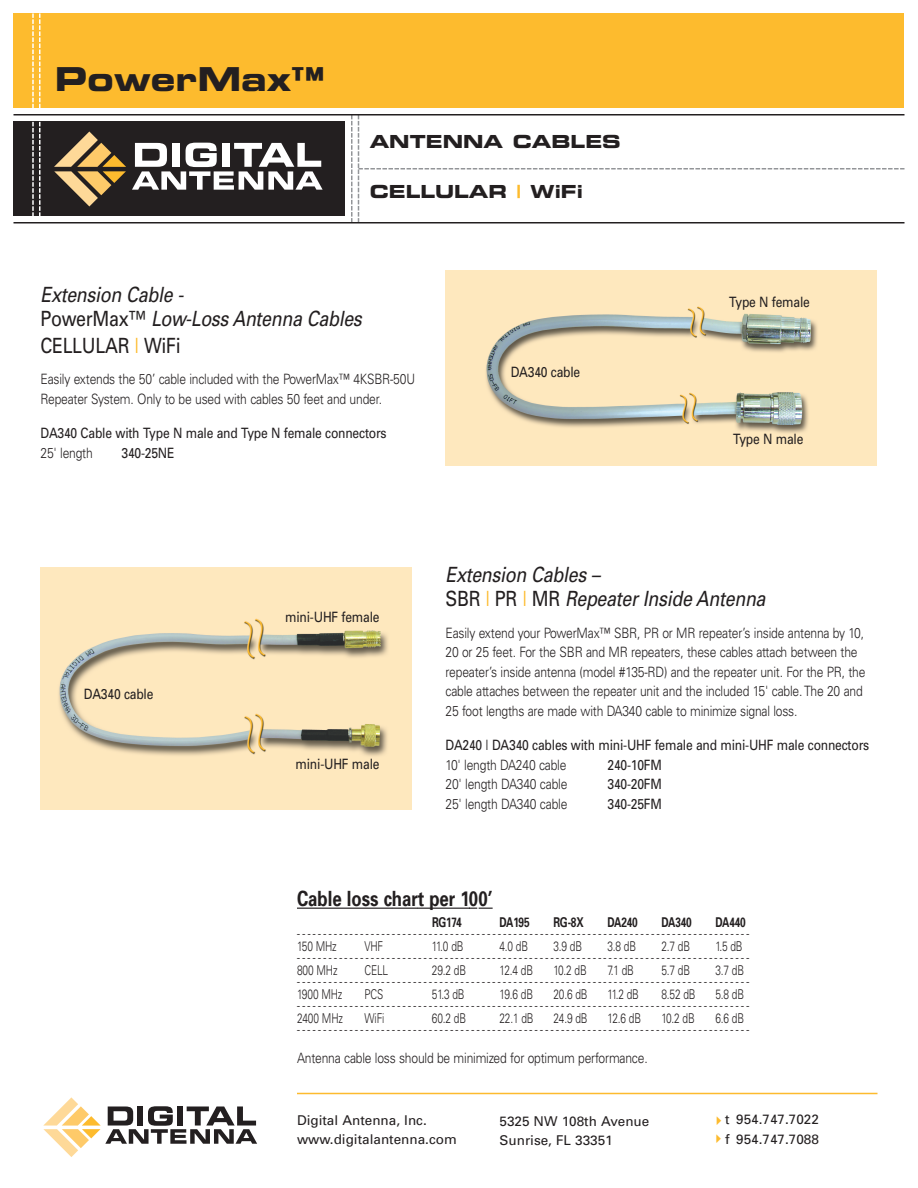
<style>
.page{position:relative;width:918px;height:1188px;background:#fff}
.page>*{position:absolute;margin:0;border:0;box-sizing:border-box;transform-origin:0 0}
.t1{font:33px "Eurostile Bold Extended Two";color:#231f20}
.t2{font:italic 21px/24px "Univers";letter-spacing:-.015em;color:#231f20;scale:.85 1}
.t3{font:700 21px "Univers";color:#231f20;scale:.8 1}
.t4{font:21px "Univers";letter-spacing:-.015em;color:#231f20;scale:.85 1}
.t5{font:18px "Eurostile Bold Extended Two";color:#231f20}
.t6{font:300 14.25px/19.5px "Univers";letter-spacing:-.015em;color:#231f20;scale:.85 1}
.t7{font:14.25px "Univers";letter-spacing:-.015em;color:#231f20;scale:.85 1}
.t8{font:300 13.5px/13.5px "Univers";letter-spacing:-.015em;color:#231f20;scale:.75 1}
.t9{font:13.5px/19.5px "Univers";color:#231f20}
.t10{font:700 13.5px "Univers";letter-spacing:-.015em;color:#231f20;scale:.75 1}
.s1{color:#fdbb2e}
.s2{font-style:normal}
.s3{font-style:normal;color:#fdbb2e}
</style>
<div class="page">
<div style="left:14px;top:14px;width:890px;height:94px;background:#fdbb2e"></div>
<div style="left:14px;top:122px;width:330px;height:94px;background:#231f20"></div>
<svg style="left:132px;top:143px;width:191px;height:47px"></svg>
<svg style="left:54px;top:132px;width:72px;height:74px"></svg>
<svg style="left:351px;top:116px;width:1px;height:106px"></svg>
<svg style="left:32px;top:14px;width:8px;height:202px"></svg>
<hr style="left:14px;top:114px;width:890px;height:2px;background:#231f20">
<hr style="left:14px;top:222px;width:890px;height:2px;background:#231f20">
<svg style="left:358px;top:115px;width:546px;height:107px"></svg>
<hr style="left:297px;top:1093px;width:581px;height:1px;background:#fdbb2e">
<svg style="left:43px;top:1097px;width:214px;height:60px"></svg>
<img style="left:446px;top:270px;width:431px;height:196px">
<img style="left:40px;top:567px;width:372px;height:243px">
<hr style="left:297px;top:908px;width:95px;height:1px;background:#231f20">
<svg style="left:392px;top:908px;width:26px;height:1px"></svg>
<hr style="left:418px;top:908px;width:52px;height:1px;background:#231f20">
<svg style="left:469px;top:908px;width:24px;height:1px"></svg>
<h1 class="t1" style="left:55px;top:67px;width:271px">PowerMax™</h1>
<h3 class="t5" style="left:370px;top:135px;width:253px">ANTENNA CABLES</h3>
<h3 class="t5" style="left:370px;top:184px;width:215px">CELLULAR <span class="s1">|</span> WiFi</h3>
<h2 class="t2" style="left:40px;top:284px;width:380px">Extension Cable -<br><span class="s2">PowerMax™</span> Low-Loss Antenna Cables</h2>
<h2 class="t4" style="left:40px;top:337px;width:167px">CELLULAR <span class="s1">|</span> WiFi</h2>
<p class="t6" style="left:40px;top:371px;width:442px">Easily extends the 50’ cable included with the PowerMax™ 4KSBR-50U<br>Repeater System. Only to be used with cables 50 feet and under.</p>
<p class="t7" style="left:40px;top:428px;width:409px">DA340 Cable with Type N male and Type N female connectors</p>
<p class="t6" style="left:40px;top:444px;width:63px">25' length</p>
<p class="t7" style="left:122px;top:447px;width:64px">340-25NE</p>
<p class="t7" style="left:511px;top:367px;width:83px">DA340 cable</p>
<p class="t7" style="left:729px;top:297px;width:97px">Type N female</p>
<p class="t7" style="left:733px;top:434px;width:84px">Type N male</p>
<p class="t7" style="left:84px;top:688px;width:83px">DA340 cable</p>
<p class="t7" style="left:285px;top:612px;width:113px">mini-UHF female</p>
<p class="t7" style="left:296px;top:758px;width:100px">mini-UHF male</p>
<h2 class="t2" style="left:446px;top:565px;width:378px">Extension Cables –<br><span class="s2">SBR</span> <span class="s3">|</span> <span class="s2">PR</span> <span class="s3">|</span> <span class="s2">MR</span> Repeater Inside Antenna</h2>
<p class="t6" style="left:446px;top:624px;width:496px">Easily extend your PowerMax™ SBR, PR or MR repeater’s inside antenna by 10, 20 or 25 feet. For the SBR and MR repeaters, these cables attach between the repeater’s inside antenna (model #135-RD) and the repeater unit. For the PR, the cable attaches between the repeater unit and the included 15' cable. The 20 and 25 foot lengths are made with DA340 cable to minimize signal loss.</p>
<p class="t7" style="left:446px;top:740px;width:500px">DA240 | DA340 cables with mini-UHF female and mini-UHF male connectors</p>
<p class="t6" style="left:446px;top:756px;width:144px">10' length DA240 cable</p>
<p class="t7" style="left:608px;top:759px;width:66px">240-10FM</p>
<p class="t6" style="left:446px;top:776px;width:145px">20' length DA340 cable</p>
<p class="t7" style="left:608px;top:779px;width:66px">340-20FM</p>
<p class="t6" style="left:446px;top:795px;width:145px">25' length DA340 cable</p>
<p class="t7" style="left:608px;top:798px;width:66px">340-25FM</p>
<h2 class="t3" style="left:297px;top:891px;width:246px">Cable loss chart per 100’</h2>
<p class="t10" style="left:432px;top:917px;width:41px">RG174</p>
<p class="t10" style="left:500px;top:917px;width:42px">DA195</p>
<p class="t10" style="left:553px;top:917px;width:42px">RG-8X</p>
<p class="t10" style="left:607px;top:917px;width:42px">DA240</p>
<p class="t10" style="left:661px;top:917px;width:42px">DA340</p>
<p class="t10" style="left:715px;top:917px;width:42px">DA440</p>
<p class="t8" style="left:297px;top:927px;width:605px">--------------------------------------------------------------------------------------<br>150 MHz</p>
<p class="t8" style="left:364px;top:941px;width:27px">VHF</p>
<p class="t8" style="left:432px;top:941px;width:44px">11.0 dB</p>
<p class="t8" style="left:499px;top:941px;width:40px">4.0 dB</p>
<p class="t8" style="left:553px;top:941px;width:40px">3.9 dB</p>
<p class="t8" style="left:607px;top:941px;width:40px">3.8 dB</p>
<p class="t8" style="left:661px;top:941px;width:40px">2.7 dB</p>
<p class="t8" style="left:715px;top:941px;width:38px">1.5 dB</p>
<p class="t8" style="left:297px;top:951px;width:604px">- - - - - - - - - - - - - - - - - - - - - - - - - - - - - - - - - - - - - - - - - - - - - - - - - - - - - - - - - - - - - - - - - - - - - - - - - - - - - - - - - - - - - -<br>800 MHz</p>
<p class="t8" style="left:364px;top:965px;width:33px">CELL</p>
<p class="t8" style="left:432px;top:965px;width:47px">29.2 dB</p>
<p class="t8" style="left:499px;top:965px;width:46px">12.4 dB</p>
<p class="t8" style="left:553px;top:965px;width:46px">10.2 dB</p>
<p class="t8" style="left:607px;top:965px;width:37px">7.1 dB</p>
<p class="t8" style="left:661px;top:965px;width:40px">5.7 dB</p>
<p class="t8" style="left:715px;top:965px;width:40px">3.7 dB</p>
<p class="t8" style="left:297px;top:975px;width:604px">- - - - - - - - - - - - - - - - - - - - - - - - - - - - - - - - - - - - - - - - - - - - - - - - - - - - - - - - - - - - - - - - - - - - - - - - - - - - - - - - - - - - - -<br>1900 MHz</p>
<p class="t8" style="left:364px;top:989px;width:27px">PCS</p>
<p class="t8" style="left:432px;top:989px;width:45px">51.3 dB</p>
<p class="t8" style="left:499px;top:989px;width:46px">19.6 dB</p>
<p class="t8" style="left:553px;top:989px;width:47px">20.6 dB</p>
<p class="t8" style="left:607px;top:989px;width:44px">11.2 dB</p>
<p class="t8" style="left:661px;top:989px;width:47px">8.52 dB</p>
<p class="t8" style="left:715px;top:989px;width:40px">5.8 dB</p>
<p class="t8" style="left:297px;top:999px;width:604px">- - - - - - - - - - - - - - - - - - - - - - - - - - - - - - - - - - - - - - - - - - - - - - - - - - - - - - - - - - - - - - - - - - - - - - - - - - - - - - - - - - - - - -<br>2400 MHz</p>
<p class="t8" style="left:364px;top:1013px;width:28px">WiFi</p>
<p class="t8" style="left:432px;top:1013px;width:47px">60.2 dB</p>
<p class="t8" style="left:499px;top:1013px;width:47px">22.1 dB</p>
<p class="t8" style="left:553px;top:1013px;width:47px">24.9 dB</p>
<p class="t8" style="left:607px;top:1013px;width:46px">12.6 dB</p>
<p class="t8" style="left:661px;top:1013px;width:46px">10.2 dB</p>
<p class="t8" style="left:715px;top:1013px;width:40px">6.6 dB</p>
<p class="t8" style="left:297px;top:1023px;width:604px">- - - - - - - - - - - - - - - - - - - - - - - - - - - - - - - - - - - - - - - - - - - - - - - - - - - - - - - - - - - - - - - - - - - - - - - - - - - - - - - - - - - - - -</p>
<p class="t6" style="left:297px;top:1050px;width:414px">Antenna cable loss should be minimized for optimum performance.</p>
<p class="t9" style="left:297px;top:1112px;width:161px">Digital Antenna, Inc. www.digitalantenna.com</p>
<p class="t9" style="left:725px;top:1111px;width:95px">t 954.747.7022 f 954.747.7088</p>
<p class="t9" style="left:500px;top:1112px;width:151px">5325 NW 108th Avenue<br>Sunrise, FL 33351</p>
</div>
